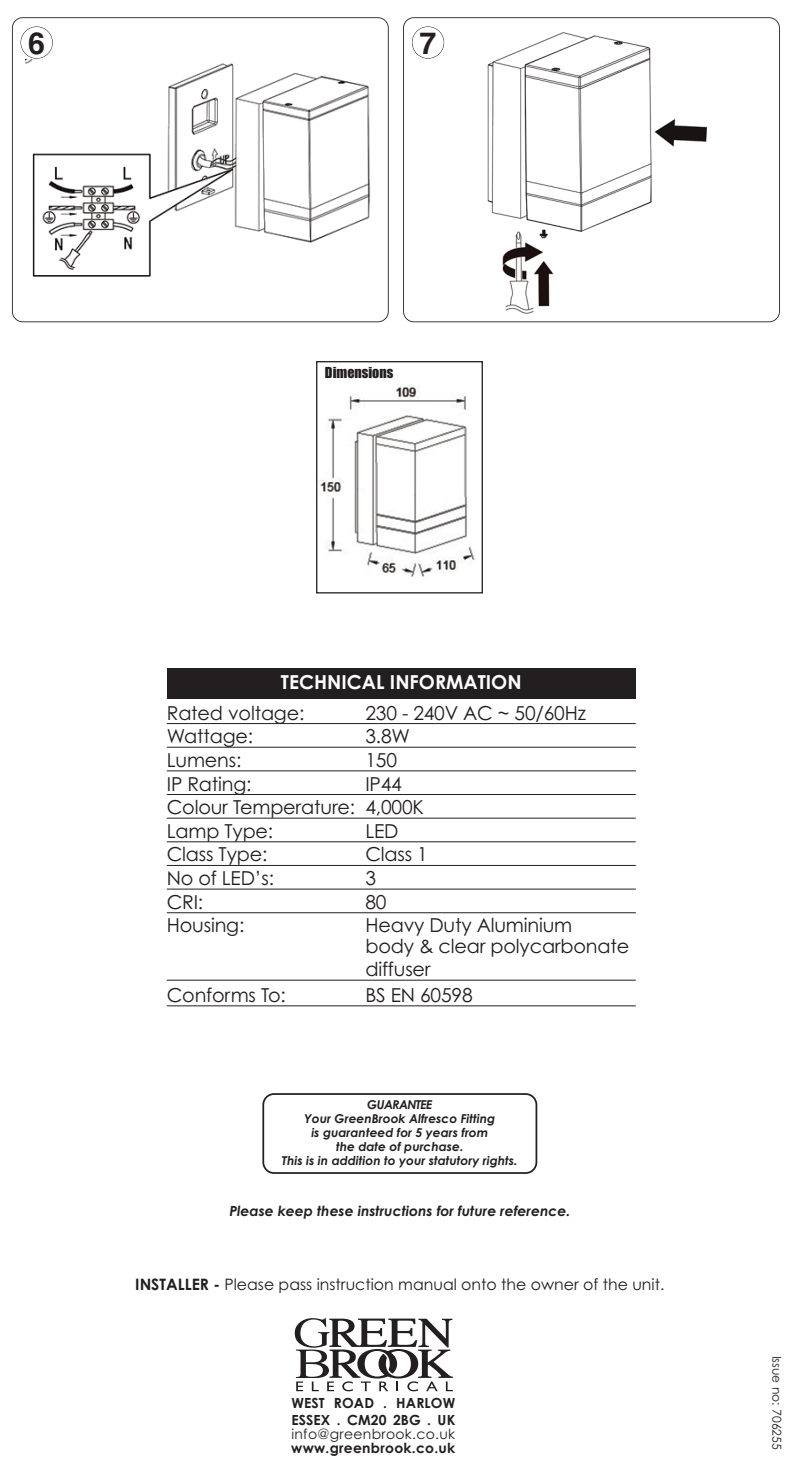
<style>
.page{position:relative;width:799px;height:1479px;background:#fff}
.page>*{position:absolute;margin:0;border:0;box-sizing:border-box;transform-origin:0 0}
.t1{font:700 30.45px "Helvetica";color:#231f20}
.t2{font:19.25px/23.6px "Century Gothic";letter-spacing:-.01em;color:#231f20}
.t3{font:700 19.25px "Century Gothic";color:#fff}
.t4{font:15.75px "Century Gothic";color:#231f20}
.t5{font:700 14px/17.2px "Century Gothic";letter-spacing:.01em;color:#231f20}
.t6{font:italic 700 14px "Century Gothic";color:#231f20}
.t7{font:14px "Century Gothic";letter-spacing:.025em;color:#231f20}
.t8{font:14px "Impact";color:#231f20}
.t9{font:italic 700 12.25px/13.8px "Century Gothic";color:#231f20;text-align:center}
.t10{font:12.25px "Century Gothic";color:#231f20}
.s1{font-weight:700}
</style>
<div class="page">
<div style="left:167px;top:667px;width:468px;height:31px;background:#231f20"></div>
<hr style="left:167px;top:723px;width:468px;height:1px;background:#231f20">
<hr style="left:167px;top:746px;width:468px;height:1px;background:#231f20">
<hr style="left:167px;top:770px;width:468px;height:1px;background:#231f20">
<hr style="left:167px;top:794px;width:468px;height:1px;background:#231f20">
<hr style="left:167px;top:817px;width:468px;height:1px;background:#231f20">
<hr style="left:167px;top:841px;width:468px;height:1px;background:#231f20">
<hr style="left:167px;top:865px;width:468px;height:1px;background:#231f20">
<hr style="left:167px;top:888px;width:468px;height:1px;background:#231f20">
<hr style="left:167px;top:912px;width:468px;height:1px;background:#231f20">
<hr style="left:167px;top:979px;width:468px;height:1px;background:#231f20">
<hr style="left:167px;top:1005px;width:468px;height:1px;background:#231f20">
<svg style="left:295px;top:1318px;width:158px;height:72px"></svg>
<svg style="left:262px;top:1093px;width:275px;height:80px"></svg>
<img style="left:318px;top:385px;width:157px;height:192px">
<div style="left:316px;top:361px;width:167px;height:232px;border:1px solid #231f20"></div>
<img style="left:25px;top:59px;width:346px;height:218px">
<div style="left:12px;top:17px;width:376px;height:305px;border:2px solid #231f20;border-radius:11px"></div>
<div style="left:21px;top:26px;width:32px;height:33px;border:1px solid #231f20;border-radius:50%"></div>
<img style="left:487px;top:32px;width:220px;height:282px">
<div style="left:403px;top:17px;width:376px;height:305px;border:2px solid #231f20;border-radius:11px"></div>
<div style="left:412px;top:26px;width:32px;height:33px;border:1px solid #231f20;border-radius:50%"></div>
<h1 class="t1" style="left:28px;top:25px;width:18px">6</h1>
<h1 class="t1" style="left:419px;top:25px;width:18px">7</h1>
<p class="t8" style="left:325px;top:365px;width:70px">Dimensions</p>
<p class="t3" style="left:281px;top:671px;width:242px">TECHNICAL INFORMATION</p>
<p class="t2" style="left:167px;top:701px;width:139px">Rated voltage:</p>
<p class="t2" style="left:365px;top:701px;width:222px">230 - 240V AC ~ 50/60Hz</p>
<p class="t2" style="left:167px;top:724px;width:88px">Wattage:</p>
<p class="t2" style="left:365px;top:724px;width:46px">3.8W</p>
<p class="t2" style="left:167px;top:748px;width:76px">Lumens:</p>
<p class="t2" style="left:365px;top:748px;width:33px">150</p>
<p class="t2" style="left:167px;top:772px;width:86px">IP Rating:</p>
<p class="t2" style="left:167px;top:772px;width:258px;text-indent:198px">IP44<br>Colour Temperature: 4,000K<br>Lamp Type:</p>
<p class="t2" style="left:365px;top:819px;width:35px">LED</p>
<p class="t2" style="left:167px;top:842px;width:102px">Class Type:</p>
<p class="t2" style="left:365px;top:842px;width:64px">Class 1</p>
<p class="t2" style="left:167px;top:866px;width:109px">No of LED’s:</p>
<p class="t2" style="left:365px;top:866px;width:12px">3</p>
<p class="t2" style="left:167px;top:890px;width:38px">CRI:</p>
<p class="t2" style="left:365px;top:890px;width:23px">80</p>
<p class="t2" style="left:167px;top:913px;width:79px">Housing:</p>
<p class="t2" style="left:365px;top:915px;width:265px;line-height:20.1px">Heavy Duty Aluminium<br>body &amp; clear polycarbonate</p>
<p class="t2" style="left:365px;top:957px;width:67px">diffuser</p>
<p class="t2" style="left:167px;top:983px;width:120px">Conforms To:</p>
<p class="t2" style="left:365px;top:983px;width:109px">BS EN 60598</p>
<p class="t9" style="left:282px;top:1097px;width:237px">GUARANTEE<br>Your GreenBrook Alfresco Fitting<br>is guaranteed for 5 years from<br>the date of purchase.<br>This is in addition to your statutory rights.</p>
<p class="t6" style="left:229px;top:1202px;width:342px">Please keep these instructions for future reference.</p>
<p class="t4" style="left:135px;top:1275px;width:530px"><span class="s1">INSTALLER -</span> Please pass instruction manual onto the owner of the unit.</p>
<p class="t5" style="left:291px;top:1393px;width:165px">WEST ROAD . HARLOW<br>ESSEX . CM20 2BG . UK</p>
<p class="t7" style="left:291px;top:1425px;width:165px">info@greenbrook.co.uk</p>
<p class="t5" style="left:291px;top:1438px;width:165px">www.greenbrook.co.uk</p>
<p class="t10" style="left:783px;top:1355px;width:96px;rotate:90deg">Issue no: 706255</p>
</div>
